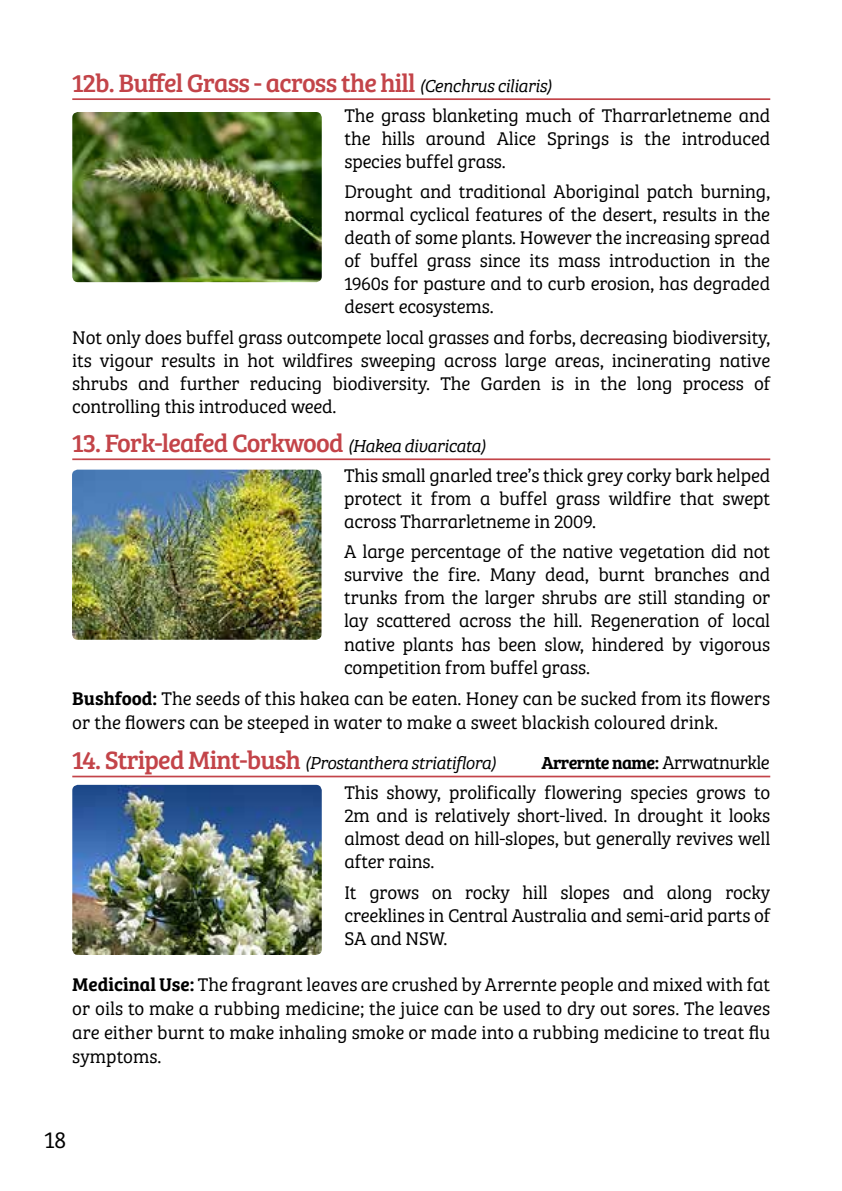
<style>
.page{position:relative;width:842px;height:1191px;background:#fff}
.page>*{position:absolute;margin:0;border:0;box-sizing:border-box;transform-origin:0 0}
.t1{font:26px "Bree Serif";letter-spacing:-.03em;color:#c34449}
.t2{font:300 24px "Bree Serif";color:#000}
.t3{font:300 19px/23px "Bree Serif";letter-spacing:-.01em;color:#000;text-align:justify}
.t4{font:italic 18px "Bree Serif Lt";letter-spacing:-.035em;color:#000}
.t5{font:600 18px "Bree Serif";letter-spacing:-.03em;color:#000}
.s1{font-family:"Bree Serif Lt";font-style:italic;font-size:18px;color:#000}
.s2{font-weight:600}
.s3{font-family:"Bree Serif";font-style:normal;font-size:26px;color:#c34449}
.s4{font-weight:300;font-size:19px}
</style>
<div class="page">
<hr style="left:72px;top:98px;width:698px;height:2px;background:#c34449">
<hr style="left:72px;top:458px;width:698px;height:2px;background:#c34449">
<hr style="left:72px;top:775px;width:698px;height:2px;background:#c34449">
<img style="left:72px;top:112px;width:250px;height:170px">
<img style="left:72px;top:469px;width:249px;height:171px">
<img style="left:72px;top:785px;width:250px;height:170px">
<h1 class="t1" style="left:72px;top:63px;width:481px">12b. Buffel Grass - across the hill <span class="s1">(Cenchrus ciliaris)</span></h1>
<p class="t3" style="left:344px;top:103px;width:427px">The grass blanketing much of Tharrarletneme and the hills around Alice Springs is the introduced species buffel grass.</p>
<p class="t3" style="left:344px;top:179px;width:427px">Drought and traditional Aboriginal patch burning, normal cyclical features of the desert, results in the death of some plants. However the increasing spread of buffel grass since its mass introduction in the 1960s for pasture and to curb erosion, has degraded desert ecosystems.</p>
<p class="t3" style="left:72px;top:325px;width:699px">Not only does buffel grass outcompete local grasses and forbs, decreasing biodiversity, its vigour results in hot wildfires sweeping across large areas, incinerating native shrubs and further reducing biodiversity. The Garden is in the long process of controlling this introduced weed.</p>
<h1 class="t1" style="left:72px;top:423px;width:415px">13. Fork-leafed Corkwood <span class="s1">(Hakea divaricata)</span></h1>
<p class="t3" style="left:344px;top:463px;width:427px">This small gnarled tree’s thick grey corky bark helped protect it from a buffel grass wildfire that swept across Tharrarletneme in 2009.</p>
<p class="t3" style="left:344px;top:539px;width:428px">A large percentage of the native vegetation did not survive the fire. Many dead, burnt branches and trunks from the larger shrubs are still standing or lay scattered across the hill. Regeneration of local native plants has been slow, hindered by vigorous competition from buffel grass.</p>
<p class="t3" style="left:72px;top:685px;width:699px;line-height:24px"><span class="s2">Bushfood:</span> The seeds of this hakea can be eaten. Honey can be sucked from its flowers or the flowers can be steeped in water to make a sweet blackish coloured drink.</p>
<p class="t4" style="left:72px;top:749px;width:425px"><span class="s3">14. Striped Mint-bush</span> (Prostanthera striatiflora)</p>
<p class="t5" style="left:541px;top:749px;width:230px">Arrernte name: <span class="s4">Arrwatnurkle</span></p>
<p class="t3" style="left:344px;top:780px;width:427px">This showy, prolifically flowering species grows to 2m and is relatively short-lived. In drought it looks almost dead on hill-slopes, but generally revives well after rains.</p>
<p class="t3" style="left:344px;top:879px;width:427px">It grows on rocky hill slopes and along rocky creeklines in Central Australia and semi-arid parts of SA and NSW.</p>
<p class="t3" style="left:72px;top:972px;width:699px;line-height:24px"><span class="s2">Medicinal Use:</span> The fragrant leaves are crushed by Arrernte people and mixed with fat or oils to make a rubbing medicine; the juice can be used to dry out sores. The leaves are either burnt to make inhaling smoke or made into a rubbing medicine to treat flu symptoms.</p>
<p class="t2" style="left:44px;top:1122px;width:23px">18</p>
</div>
